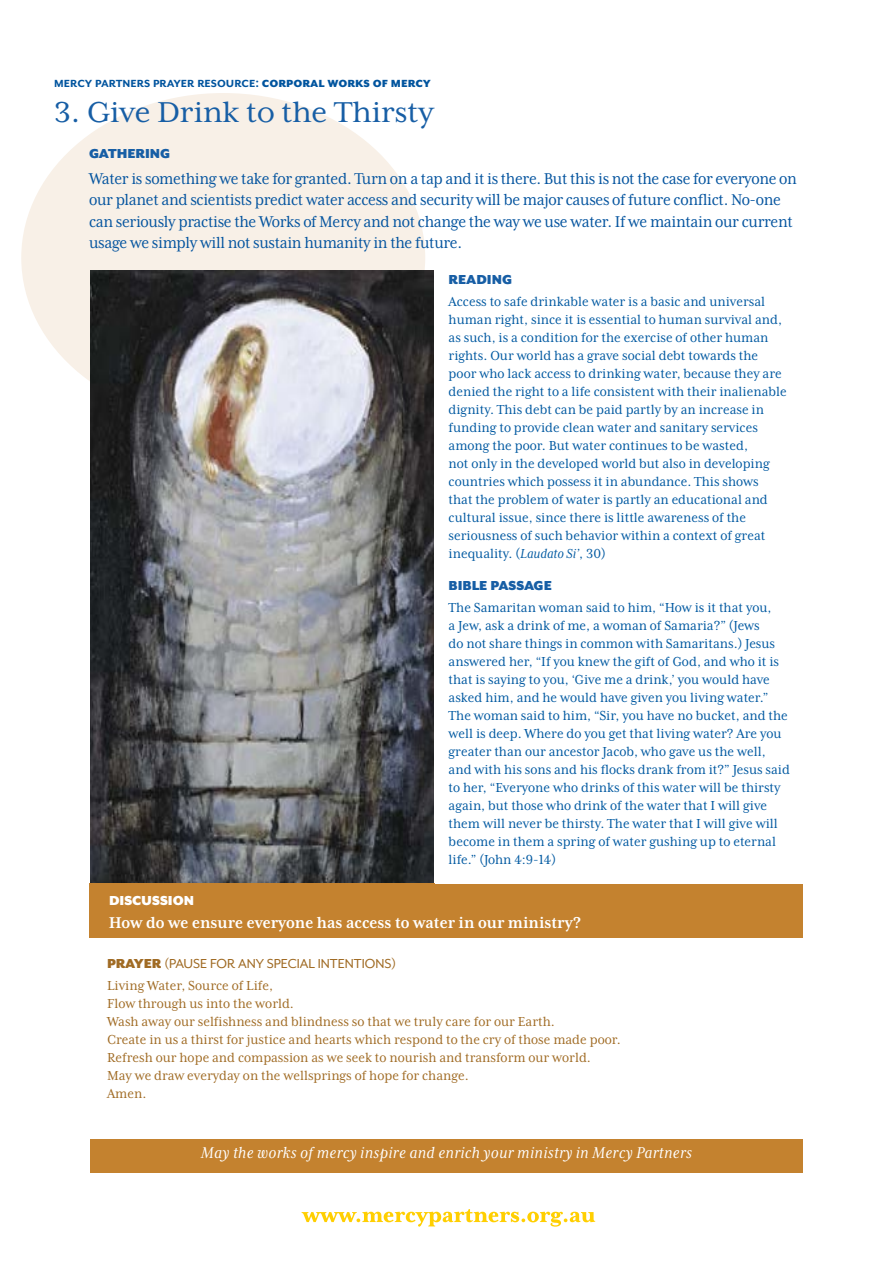
<style>
.page{position:relative;width:893px;height:1263px;background:#fff}
.page>*{position:absolute;margin:0;border:0;box-sizing:border-box;transform-origin:0 0}
.BoxHeadLrg{font:33px "Mrs Eaves XL Serif OT";color:#175ea5}
.Gathering{font:18px/21.6px "Mrs Eaves XL Serif Nar OT";letter-spacing:-.02em;color:#04549f}
.quoteSide1{font:italic 18px "Mrs Eaves XL Serif Nar OT";letter-spacing:.02em;color:#fff}
.discussion{font:700 18px "Mrs Eaves XL Serif Nar OT";color:#fff}
.body{font:15px/18px "Mrs Eaves XL Serif Nar OT";color:#0059a1}
.prayerSide1{font:15px "Mrs Eaves XL Serif Nar OT";color:#a06b24}
.MinistryTitle{font:700 15px "Mr Eaves XL San OT";color:#00549e}
.PrayerHeadside1{font:15px "Mr Eaves XL San OT";color:#a06b24}
.subhd2{font:900 15px "Mr Eaves XL San OT";color:#175ea5}
.discussionHead{font:900 15px "Mr Eaves XL San OT";color:#fff}
.s1{font-weight:800}
.s2{font-style:italic}
.s3{font-weight:900}
</style>
<div class="page">
<svg style="left:302px;top:1209px;width:293px;height:17px"></svg>
<div style="left:21px;top:93px;width:404px;height:329px;background:#f8f0e7;border-radius:50%"></div>
<img style="left:90px;top:270px;width:344px;height:613px">
<div style="left:90px;top:883px;width:713px;height:54px;background:#c4822f"></div>
<div style="left:90px;top:1139px;width:713px;height:34px;background:#c4822f"></div>
<p class="MinistryTitle" style="left:54px;top:74px;width:378px">mercy partners prayer resource: <span class="s1">corporal works of mercy</span></p>
<p class="BoxHeadLrg" style="left:54px;top:95px;width:381px">3. Give Drink to the Thirsty</p>
<p class="subhd2" style="left:89px;top:144px;width:83px">GATHERING</p>
<p class="Gathering" style="left:89px;top:167px;width:709px">Water is something we take for granted. Turn on a tap and it is there. But this is not the case for everyone on our planet and scientists predict water access and security will be major causes of future conflict. No-one can seriously practise the Works of Mercy and not change the way we use water. If we maintain our current usage we simply will not sustain humanity in the future.</p>
<p class="subhd2" style="left:449px;top:270px;width:65px">READING</p>
<p class="body" style="left:449px;top:293px;width:340px">Access to safe drinkable water is a basic and universal human right, since it is essential to human survival and, as such, is a condition for the exercise of other human rights. Our world has a grave social debt towards the poor who lack access to drinking water, because they are denied the right to a life consistent with their inalienable dignity. This debt can be paid partly by an increase in funding to provide clean water and sanitary services among the poor. But water continues to be wasted,<br>not only in the developed world but also in developing countries which possess it in abundance. This shows<br>that the problem of water is partly an educational and cultural issue, since there is little awareness of the seriousness of such behavior within a context of great inequality. (<span class="s2">Laudato Si’</span>, 30)</p>
<p class="subhd2" style="left:449px;top:576px;width:105px">BIBLE PASSAGE</p>
<p class="body" style="left:449px;top:599px;width:343px">The Samaritan woman said to him, “How is it that you,<br>a Jew, ask a drink of me, a woman of Samaria?” (Jews<br>do not share things in common with Samaritans.) Jesus answered her, “If you knew the gift of God, and who it is that is saying to you, ‘Give me a drink,’ you would have asked him, and he would have given you living water.” The woman said to him, “Sir, you have no bucket, and the well is deep. Where do you get that living water? Are you greater than our ancestor Jacob, who gave us the well, and with his sons and his flocks drank from it?” Jesus said to her, “Everyone who drinks of this water will be thirsty again, but those who drink of the water that I will give them will never be thirsty. The water that I will give will become in them a spring of water gushing up to eternal life.” (John 4:9-14)</p>
<p class="discussionHead" style="left:109px;top:892px;width:87px">DISCUSSION</p>
<p class="discussion" style="left:109px;top:913px;width:474px">How do we ensure everyone has access to water in our ministry?</p>
<p class="PrayerHeadside1" style="left:107px;top:955px;width:290px"><span class="s3">PRAYER</span> (PAUSE FOR ANY SPECIAL INTENTIONS)</p>
<p class="prayerSide1" style="left:107px;top:978px;width:167px">Living Water, Source of Life,</p>
<p class="prayerSide1" style="left:107px;top:996px;width:188px">Flow through us into the world.</p>
<p class="prayerSide1" style="left:107px;top:1014px;width:449px">Wash away our selfishness and blindness so that we truly care for our Earth.</p>
<p class="prayerSide1" style="left:107px;top:1032px;width:515px">Create in us a thirst for justice and hearts which respond to the cry of those made poor.</p>
<p class="prayerSide1" style="left:107px;top:1050px;width:485px">Refresh our hope and compassion as we seek to nourish and transform our world.</p>
<p class="prayerSide1" style="left:107px;top:1068px;width:363px">May we draw everyday on the wellsprings of hope for change.</p>
<p class="prayerSide1" style="left:107px;top:1086px;width:41px">Amen.</p>
<p class="quoteSide1" style="left:201px;top:1143px;width:493px">May the works of mercy inspire and enrich your ministry in Mercy Partners</p>
</div>
